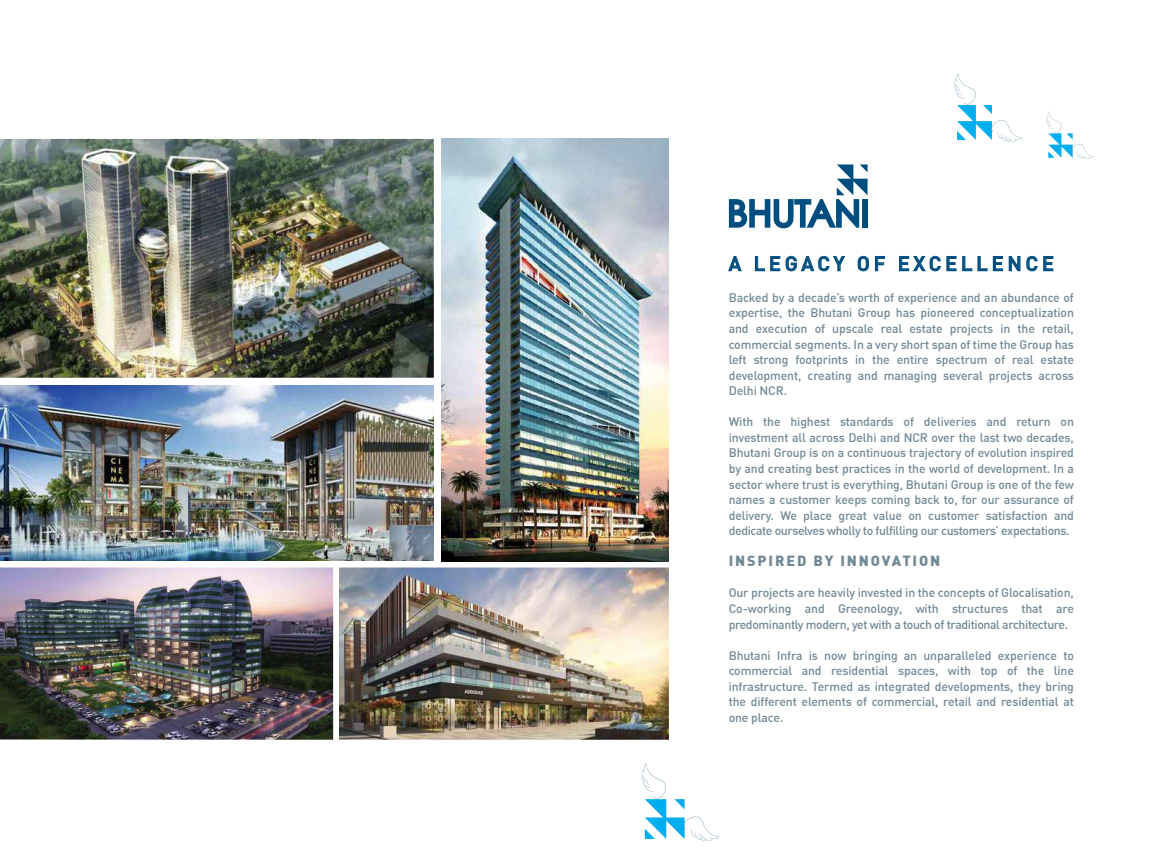
<style>
.page{position:relative;width:1152px;height:864px;background:#fff}
.page>*{position:absolute;margin:0;border:0;box-sizing:border-box;transform-origin:0 0}
.t1{font:500 20px "DIN";letter-spacing:.19em;color:#004e7f}
.t2{font:14.4px "DIN Black Alternate";letter-spacing:.13em;color:#718996}
.t3{font:500 12.2px/15.6px "DIN";letter-spacing:-.03em;color:#718996;text-align:justify}
</style>
<div class="page">
<img style="left:0;top:385px;width:434px;height:176px">
<img style="left:0;top:139px;width:434px;height:239px">
<img style="left:441px;top:138px;width:227px;height:423px">
<img style="left:339px;top:568px;width:330px;height:172px">
<img style="left:0;top:568px;width:333px;height:172px">
<svg style="left:728px;top:256px;width:14px;height:16px"></svg>
<svg style="left:755px;top:256px;width:90px;height:16px"></svg>
<svg style="left:858px;top:256px;width:11px;height:15px"></svg>
<svg style="left:875px;top:256px;width:10px;height:15px"></svg>
<svg style="left:899px;top:256px;width:104px;height:16px"></svg>
<svg style="left:1009px;top:256px;width:45px;height:16px"></svg>
<svg style="left:729px;top:164px;width:139px;height:64px"></svg>
<div style="left:862px;top:199px;width:6px;height:29px;background:#004e7f"></div>
<svg style="left:642px;top:763px;width:77px;height:78px"></svg>
<svg style="left:954px;top:74px;width:68px;height:68px"></svg>
<svg style="left:1046px;top:111px;width:48px;height:48px"></svg>
<h1 class="t1" style="left:729px;top:251px;width:327px">A LEGACY OF EXCELLENCE</h1>
<p class="t3" style="left:729px;top:289px;width:347px">Backed by a decade’s worth of experience and an abundance of expertise, the Bhutani Group has pioneered conceptualization and execution of upscale real estate projects in the retail, commercial segments. In a very short span of time the Group has left strong footprints in the entire spectrum of real estate development, creating and managing several projects across Delhi NCR.</p>
<p class="t3" style="left:729px;top:414px;width:347px">With the highest standards of deliveries and return on investment all across Delhi and NCR over the last two decades, Bhutani Group is on a continuous trajectory of evolution inspired by and creating best practices in the world of development. In a sector where trust is everything, Bhutani Group is one of the few names a customer keeps coming back to, for our assurance of delivery. We place great value on customer satisfaction and dedicate ourselves wholly to fulfilling our customers’ expectations.</p>
<p class="t2" style="left:729px;top:551px;width:213px">INSPIRED BY INNOVATION</p>
<p class="t3" style="left:729px;top:585px;width:347px">Our projects are heavily invested in the concepts of Glocalisation, Co-working and Greenology, with structures that are predominantly modern, yet with a touch of traditional architecture.</p>
<p class="t3" style="left:729px;top:647px;width:347px">Bhutani Infra is now bringing an unparalleled experience to commercial and residential spaces, with top of the line infrastructure. Termed as integrated developments, they bring the different elements of commercial, retail and residential at one place.</p>
</div>
